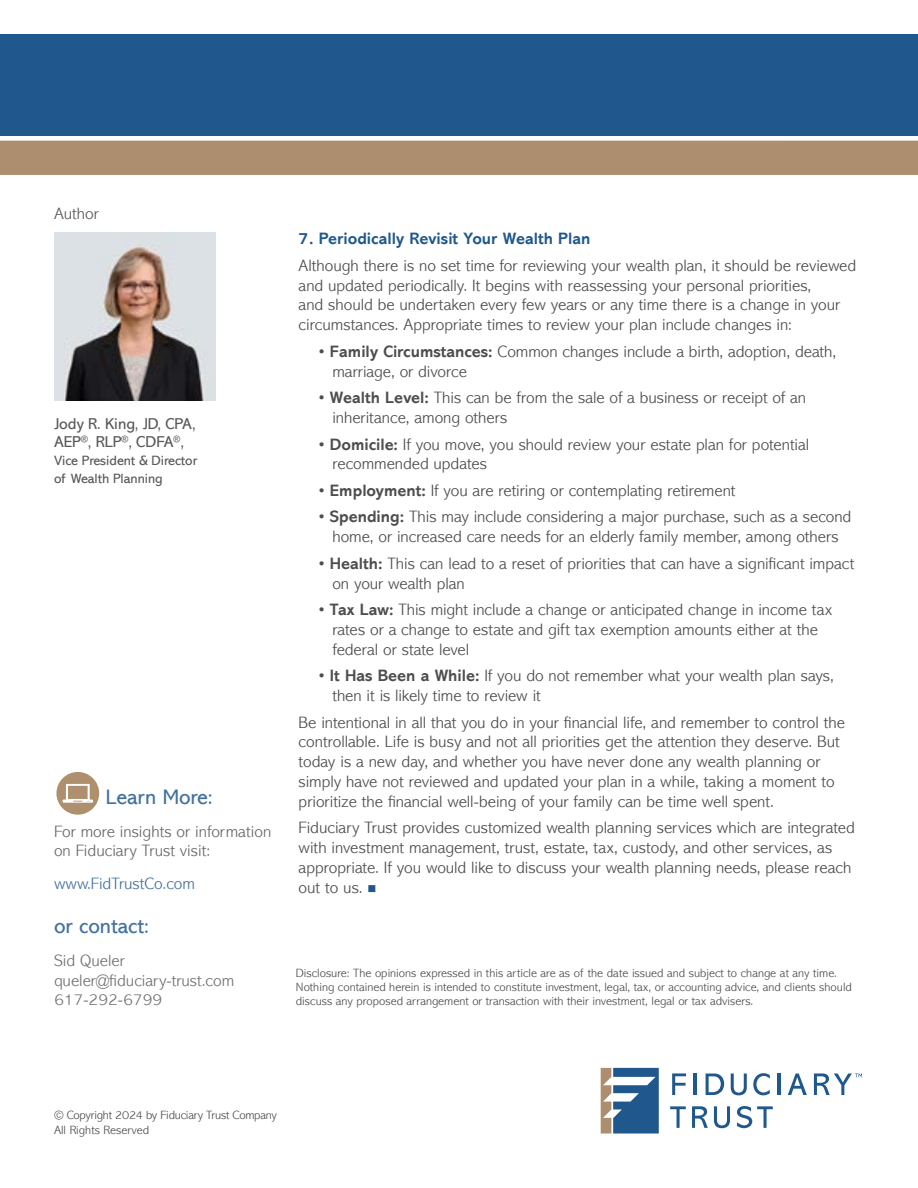
<style>
.page{position:relative;width:918px;height:1188px;background:#fff}
.page>*{position:absolute;margin:0;border:0;box-sizing:border-box;transform-origin:0 0}
.t1{font:21px "Abadi MT Std";color:#20588d}
.t2{font:300 16.5px/19.8px "Abadi MT Std";color:#4d4d4f}
.t3{font:300 16.5px/19.5px "Abadi MT Std";color:#58595b}
.t4{font:700 16.5px "Abadi MT Std";color:#20588d}
.t5{font:300 16.5px "Abadi MT Std";color:#20588d}
.t6{font:15.75px/18px "Abadi MT Std";color:#58595b}
.t7{font:13.5px/18px "Abadi MT Std";color:#58595b}
.t8{font:300 12px/14.4px "Abadi MT Std";color:#4d4d4f}
.t9{font:300 12px/15px "Abadi MT Std";letter-spacing:-.02em;color:#4d4d4f}
.s1{font-weight:700}
.s2{color:#20588d}
</style>
<div class="page">
<div style="left:0;top:140px;width:918px;height:35px;background:#ad8f6f"></div>
<div style="left:0;top:35px;width:918px;height:101px;background:#20588d"></div>
<div style="left:56px;top:772px;width:43px;height:43px;background:#ae906f;border-radius:50%"></div>
<svg style="left:63px;top:784px;width:30px;height:19px"></svg>
<svg style="left:601px;top:1068px;width:58px;height:66px"></svg>
<svg style="left:672px;top:1073px;width:14px;height:22px"></svg>
<hr style="left:694px;top:1074px;width:3px;height:21px;background:#20588d">
<svg style="left:706px;top:1074px;width:18px;height:21px"></svg>
<svg style="left:731px;top:1074px;width:16px;height:21px"></svg>
<svg style="left:753px;top:1073px;width:17px;height:22px"></svg>
<hr style="left:778px;top:1074px;width:3px;height:21px;background:#20588d">
<svg style="left:788px;top:1074px;width:19px;height:21px"></svg>
<svg style="left:670px;top:1106px;width:16px;height:22px"></svg>
<svg style="left:692px;top:1106px;width:16px;height:22px"></svg>
<svg style="left:714px;top:1106px;width:16px;height:22px"></svg>
<svg style="left:737px;top:1106px;width:36px;height:22px"></svg>
<svg style="left:814px;top:1073px;width:48px;height:22px"></svg>
<img style="left:54px;top:233px;width:161px;height:168px">
<p class="t3" style="left:54px;top:204px;width:46px">Author</p>
<p class="t6" style="left:54px;top:415px;width:143px">Jody R. King, JD, CPA,<br>AEP<sup>®</sup>, RLP<sup>®</sup>, CDFA<sup>®</sup>,</p>
<p class="t7" style="left:54px;top:452px;width:145px">Vice President &amp; Director of Wealth Planning</p>
<p class="t1" style="left:106px;top:785px;width:108px">Learn More:</p>
<p class="t2" style="left:54px;top:822px;width:219px">For more insights or information on Fiduciary Trust visit:</p>
<p class="t5" style="left:54px;top:875px;width:143px">www.FidTrustCo.com</p>
<p class="t1" style="left:54px;top:915px;width:96px">or contact:</p>
<p class="t3" style="left:54px;top:951px;width:182px">Sid Queler queler@fiduciary-trust.com<br>617-292-6799</p>
<p class="t4" style="left:299px;top:229px;width:293px">7. Periodically Revisit Your Wealth Plan</p>
<p class="t2" style="left:299px;top:256px;width:559px">Although there is no set time for reviewing your wealth plan, it should be reviewed and updated periodically. It begins with reassessing your personal priorities,<br>and should be undertaken every few years or any time there is a change in your circumstances. Appropriate times to review your plan include changes in:</p>
<p class="t2" style="left:332px;top:342px;width:505px;text-indent:-13px"><span class="s1">• Family Circumstances:</span> Common changes include a birth, adoption, death, marriage, or divorce</p>
<p class="t2" style="left:332px;top:388px;width:475px;text-indent:-13px"><span class="s1">• Wealth Level:</span> This can be from the sale of a business or receipt of an inheritance, among others</p>
<p class="t2" style="left:332px;top:434px;width:478px;text-indent:-13px"><span class="s1">• Domicile:</span> If you move, you should review your estate plan for potential recommended updates</p>
<p class="t2" style="left:319px;top:481px;width:418px"><span class="s1">• Employment:</span> If you are retiring or contemplating retirement</p>
<p class="t2" style="left:319px;top:507px;width:534px;text-align:center"><span class="s1">• Spending:</span> This may include considering a major purchase, such as a second home, or increased care needs for an elderly family member, among others</p>
<p class="t2" style="left:332px;top:554px;width:523px;text-indent:-13px"><span class="s1">• Health:</span> This can lead to a reset of priorities that can have a significant impact on your wealth plan</p>
<p class="t2" style="left:332px;top:600px;width:502px;text-indent:-13px"><span class="s1">• Tax Law:</span> This might include a change or anticipated change in income tax rates or a change to estate and gift tax exemption amounts either at the federal or state level</p>
<p class="t2" style="left:332px;top:666px;width:503px;text-indent:-13px"><span class="s1">• It Has Been a While:</span> If you do not remember what your wealth plan says, then it is likely time to review it</p>
<p class="t2" style="left:299px;top:712px;width:548px">Be intentional in all that you do in your financial life, and remember to control the controllable. Life is busy and not all priorities get the attention they deserve. But today is a new day, and whether you have never done any wealth planning or simply have not reviewed and updated your plan in a while, taking a moment to prioritize the financial well-being of your family can be time well spent.</p>
<p class="t2" style="left:299px;top:818px;width:558px">Fiduciary Trust provides customized wealth planning services which are integrated with investment management, trust, estate, tax, custody, and other services, as appropriate. If you would like to discuss your wealth planning needs, please reach out to us. <span class="s2">■</span></p>
<p class="t8" style="left:296px;top:966px;width:557px">Disclosure: The opinions expressed in this article are as of the date issued and subject to change at any time.<br>Nothing contained herein is intended to constitute investment, legal, tax, or accounting advice, and clients should discuss any proposed arrangement or transaction with their investment, legal or tax advisers.</p>
<p class="t9" style="left:54px;top:1108px;width:225px">© Copyright 2024 by Fiduciary Trust Company<br>All Rights Reserved</p>
</div>
